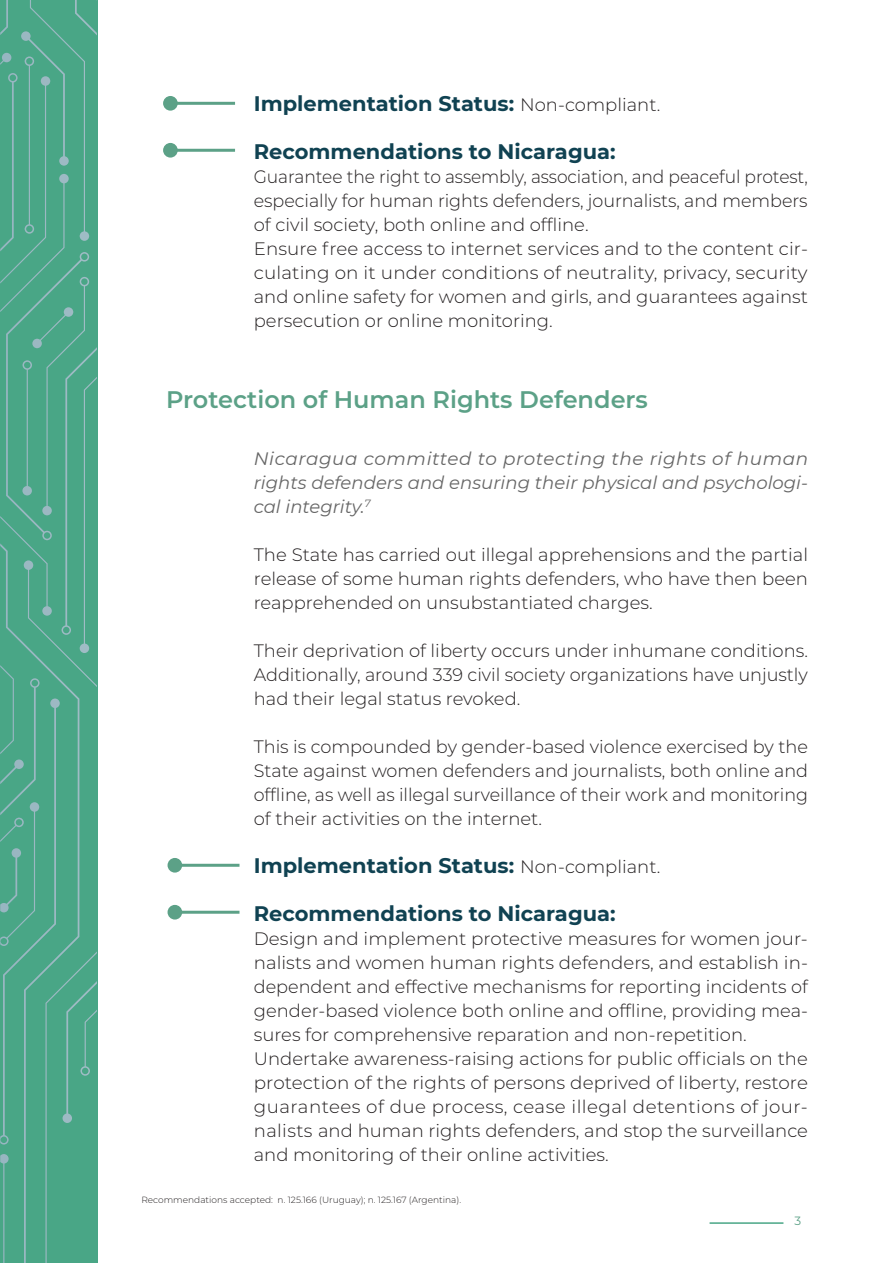
<style>
.page{position:relative;width:893px;height:1263px;background:#fff}
.page>*{position:absolute;margin:0;border:0;box-sizing:border-box;transform-origin:0 0}
.Subtitulo-cuerpo{font:600 24px "Montserrat";color:#5ca187}
.Cuerpo{font:700 21px "Montserrat";color:#104252}
.Cuerpo-2{font:300 18px/24px "Montserrat";color:#231f20;text-align:justify}
.Cuerpo-3{font:300 18px/24px "Montserrat";color:#231f20;text-align:justify;scale:.95 1}
.Cuerpo-4{font:italic 18px/24px "Montserrat";color:#666;text-align:justify}
.t1{font:12px "Montserrat";color:#5ca187}
.Footnote{font:300 9px "Montserrat";color:#231f20}
.s1{font-weight:300;font-size:18px;color:#231f20}
</style>
<div class="page">
<hr style="left:710px;top:1222px;width:73px;height:2px;background:#49a686">
<hr style="left:176px;top:102px;width:59px;height:3px;background:#5ca187">
<div style="left:163px;top:96px;width:15px;height:15px;background:#5ca187;border-radius:50%"></div>
<hr style="left:176px;top:149px;width:59px;height:3px;background:#5ca187">
<div style="left:163px;top:143px;width:15px;height:15px;background:#5ca187;border-radius:50%"></div>
<hr style="left:180px;top:864px;width:59px;height:3px;background:#5ca187">
<div style="left:168px;top:858px;width:14px;height:14px;background:#5ca187;border-radius:50%"></div>
<hr style="left:180px;top:911px;width:59px;height:3px;background:#5ca187">
<div style="left:168px;top:905px;width:14px;height:14px;background:#5ca187;border-radius:50%"></div>
<div style="left:0;top:0;width:98px;height:1263px;background:#49a686"></div>
<svg style="left:0;top:0;width:97px;height:540px"></svg>
<p class="Cuerpo" style="left:254px;top:88px;width:408px">Implementation Status: <span class="s1">Non-compliant.</span></p>
<p class="Cuerpo" style="left:254px;top:136px;width:363px">Recommendations to Nicaragua:</p>
<p class="Cuerpo-3" style="left:254px;top:164px;width:585px">Guarantee the right to assembly, association, and peaceful protest, especially for human rights defenders, journalists, and members of civil society, both online and offline.</p>
<p class="Cuerpo-2" style="left:254px;top:236px;width:556px">Ensure free access to internet services and to the content cir&shy;culating on it under conditions of neutrality, privacy, security and online safety for women and girls, and guarantees against persecution or online monitoring.</p>
<p class="Subtitulo-cuerpo" style="left:166px;top:382px;width:483px">Protection of Human Rights Defenders</p>
<p class="Cuerpo-4" style="left:254px;top:446px;width:556px">Nicaragua committed to protecting the rights of human rights defenders and ensuring their physical and psychologi&shy;cal integrity.<sup>7</sup></p>
<p class="Cuerpo-2" style="left:254px;top:542px;width:556px">The State has carried out illegal apprehensions and the partial release of some human rights defenders, who have then been reapprehended on unsubstantiated charges.</p>
<p class="Cuerpo-2" style="left:254px;top:638px;width:556px">Their deprivation of liberty occurs under inhumane conditions.<br>Additionally, around 339 civil society organizations have unjustly had their legal status revoked.</p>
<p class="Cuerpo-2" style="left:254px;top:734px;width:556px">This is compounded by gender-based violence exercised by the State against women defenders and journalists, both online and offline, as well as illegal surveillance of their work and monitoring of their activities on the internet.</p>
<p class="Cuerpo" style="left:254px;top:850px;width:408px">Implementation Status: <span class="s1">Non-compliant.</span></p>
<p class="Cuerpo" style="left:254px;top:898px;width:363px">Recommendations to Nicaragua:</p>
<p class="Cuerpo-2" style="left:254px;top:926px;width:556px">Design and implement protective measures for women jour&shy;nalists and women human rights defenders, and establish in&shy;dependent and effective mechanisms for reporting incidents of gender-based violence both online and offline, providing mea&shy;sures for comprehensive reparation and non-repetition.</p>
<p class="Cuerpo-2" style="left:254px;top:1046px;width:556px">Undertake awareness-raising actions for public officials on the protection of the rights of persons deprived of liberty, restore guarantees of due process, cease illegal detentions of jour&shy;nalists and human rights defenders, and stop the surveillance and monitoring of their online activities.</p>
<p class="Footnote" style="left:141px;top:1194px;width:321px">Recommendations accepted: n. 125.166 (Uruguay); n. 125.167 (Argentina).</p>
<p class="t1" style="left:795px;top:1213px;width:8px">3</p>
</div>
